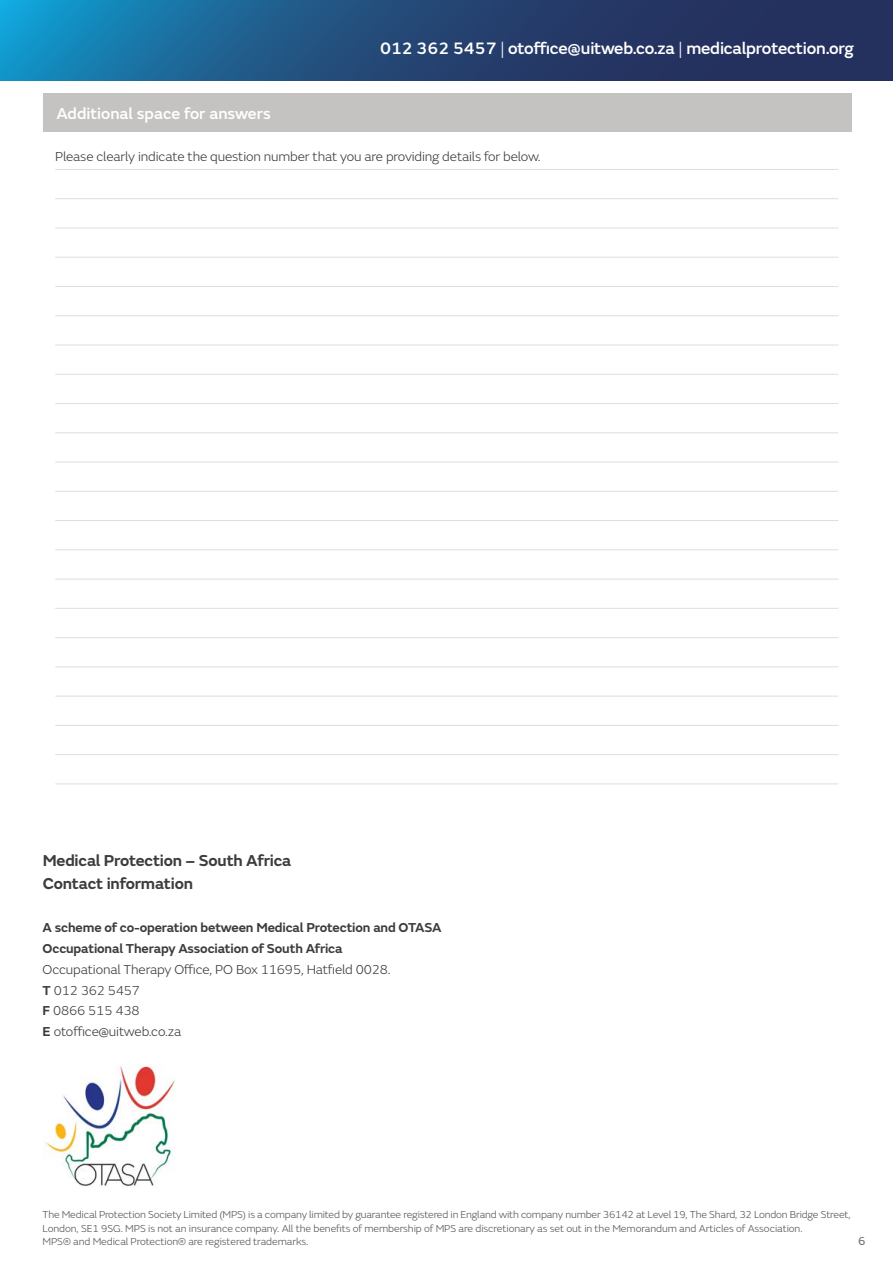
<style>
.page{position:relative;width:893px;height:1263px;background:#fff}
.page>*{position:absolute;margin:0;border:0;box-sizing:border-box;transform-origin:0 0}
.t1{font:500 17.25px "FS Emeric";letter-spacing:-.01em;color:#fff}
.t2{font:600 16.5px/23px "FS Emeric";letter-spacing:-.01em;color:#3c3c3b}
.t3{font:500 16.5px "FS Emeric";color:#fff}
.t4{font:300 13.5px/20.7px "FS Emeric";letter-spacing:-.01em;color:#3c3c3b}
.t5{font:600 13.5px/20.7px "FS Emeric";letter-spacing:-.01em;color:#3c3c3b}
.t6{font:12px "FS Emeric";color:#62696d}
.t7{font:300 10.5px/13.5px "FS Emeric";letter-spacing:-.015em;color:#555454}
.s1{font-weight:300}
.s2{font-weight:600}
</style>
<div class="page">
<svg style="left:0;top:0;width:893px;height:81px;background:#204f7e"></svg>
<hr style="left:55px;top:169px;width:783px;height:1px;background:#dedede">
<hr style="left:55px;top:198px;width:783px;height:1px;background:#dedede">
<hr style="left:55px;top:228px;width:783px;height:1px;background:#dedede">
<hr style="left:55px;top:257px;width:783px;height:1px;background:#dedede">
<hr style="left:55px;top:286px;width:783px;height:1px;background:#dedede">
<hr style="left:55px;top:315px;width:783px;height:1px;background:#dedede">
<hr style="left:55px;top:345px;width:783px;height:1px;background:#dedede">
<hr style="left:55px;top:374px;width:783px;height:1px;background:#dedede">
<hr style="left:55px;top:403px;width:783px;height:1px;background:#dedede">
<hr style="left:55px;top:432px;width:783px;height:1px;background:#dedede">
<hr style="left:55px;top:462px;width:783px;height:1px;background:#dedede">
<hr style="left:55px;top:491px;width:783px;height:1px;background:#dedede">
<hr style="left:55px;top:520px;width:783px;height:1px;background:#dedede">
<hr style="left:55px;top:549px;width:783px;height:1px;background:#dedede">
<hr style="left:55px;top:579px;width:783px;height:1px;background:#dedede">
<hr style="left:55px;top:608px;width:783px;height:1px;background:#dedede">
<hr style="left:55px;top:637px;width:783px;height:1px;background:#dedede">
<hr style="left:55px;top:667px;width:783px;height:1px;background:#dedede">
<hr style="left:55px;top:696px;width:783px;height:1px;background:#dedede">
<hr style="left:55px;top:725px;width:783px;height:1px;background:#dedede">
<hr style="left:55px;top:754px;width:783px;height:1px;background:#dedede">
<hr style="left:55px;top:784px;width:783px;height:1px;background:#dedede">
<div style="left:44px;top:94px;width:808px;height:38px;background:#c5c2c2"></div>
<img style="left:45px;top:1064px;width:130px;height:122px">
<h2 class="t3" style="left:56px;top:101px;width:216px">Additional space for answers</h2>
<h1 class="t1" style="left:380px;top:36px;width:475px">012 362 5457 <span class="s1">|</span> otoffice@uitweb.co.za <span class="s1">|</span> medicalprotection.org</h1>
<p class="t4" style="left:55px;top:145px;width:487px">Please clearly indicate the question number that you are providing details for below.</p>
<h2 class="t2" style="left:43px;top:848px;width:250px">Medical Protection – South Africa<br>Contact information</h2>
<p class="t5" style="left:43px;top:917px;width:400px">A scheme of co-operation between Medical Protection and OTASA<br>Occupational Therapy Association of South Africa</p>
<p class="t4" style="left:43px;top:958px;width:350px">Occupational Therapy Office, PO Box 11695, Hatfield 0028.<br><span class="s2">T</span> 012 362 5457<br><span class="s2">F</span> 0866 515 438<br><span class="s2">E</span> otoffice@uitweb.co.za</p>
<p class="t7" style="left:43px;top:1207px;width:810px">The Medical Protection Society Limited (MPS) is a company limited by guarantee registered in England with company number 36142 at Level 19, The Shard, 32 London Bridge Street,<br>London, SE1 9SG. MPS is not an insurance company. All the benefits of membership of MPS are discretionary as set out in the Memorandum and Articles of Association.<br>MPS® and Medical Protection® are registered trademarks.</p>
<p class="t6" style="left:858px;top:1233px;width:9px">6</p>
</div>
